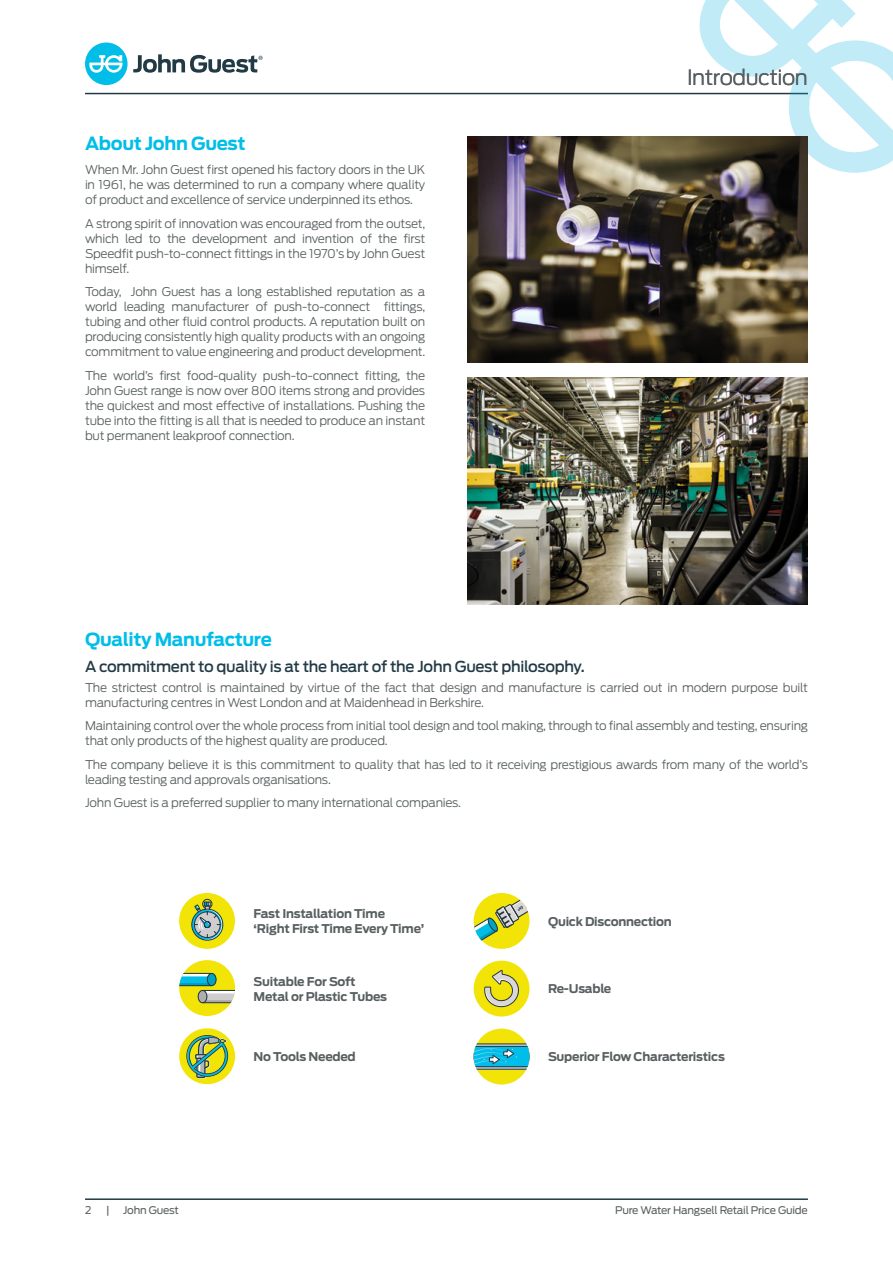
<style>
.page{position:relative;width:893px;height:1263px;background:#fff}
.page>*{position:absolute;margin:0;border:0;box-sizing:border-box;transform-origin:0 0}
.t1{font:300 21px "Antenna";letter-spacing:-.02em;color:#585f60}
.t2{font:700 18px "Antenna";letter-spacing:-.02em;color:#00bee8}
.t3{font:500 15px "Antenna";letter-spacing:-.02em;color:#223a45}
.t4{font:300 12px/15px "Antenna";letter-spacing:-.02em;color:#585f60;text-align:justify}
.t5{font:700 12px/15px "Antenna";letter-spacing:-.02em;color:#585f60}
.t6{font:10.5px "Antenna";letter-spacing:-.02em;color:#585f60}
</style>
<div class="page">
<hr style="left:85px;top:93px;width:723px;height:1px;background:#223a45">
<div style="left:85px;top:43px;width:43px;height:42px;background:#00bee8;border-radius:50%"></div>
<svg style="left:89px;top:55px;width:34px;height:18px"></svg>
<svg style="left:133px;top:54px;width:130px;height:19px"></svg>
<svg style="left:697px;top:0;width:196px;height:173px"></svg>
<hr style="left:85px;top:1198px;width:723px;height:2px;background:#223a45">
<img style="left:468px;top:136px;width:340px;height:227px">
<img style="left:468px;top:378px;width:340px;height:227px">
<div style="left:179px;top:960px;width:56px;height:56px;background:#f2e406;border-radius:50%"></div>
<svg style="left:179px;top:973px;width:56px;height:30px"></svg>
<div style="left:474px;top:961px;width:55px;height:55px;background:#f2e406;border-radius:50%"></div>
<svg style="left:484px;top:970px;width:35px;height:38px"></svg>
<div style="left:179px;top:1028px;width:56px;height:56px;background:#f2e406;border-radius:50%"></div>
<svg style="left:186px;top:1035px;width:42px;height:43px"></svg>
<div style="left:474px;top:1028px;width:55px;height:56px;background:#f2e406;border-radius:50%"></div>
<svg style="left:474px;top:1043px;width:55px;height:27px"></svg>
<div style="left:179px;top:893px;width:56px;height:56px;background:#f2e406;border-radius:50%"></div>
<svg style="left:191px;top:898px;width:33px;height:43px"></svg>
<svg style="left:474px;top:893px;width:56px;height:56px"></svg>
<h2 class="t2" style="left:85px;top:133px;width:162px">About John Guest</h2>
<p class="t4" style="left:85px;top:162px;width:342px">When Mr. John Guest first opened his factory doors in the UK in 1961, he was determined to run a company where quality of product and excellence of service underpinned its ethos.</p>
<p class="t4" style="left:85px;top:216px;width:342px">A strong spirit of innovation was encouraged from the outset, which led to the development and invention of the first Speedfit push-to-connect fittings in the 1970’s by John Guest himself.</p>
<p class="t4" style="left:85px;top:284px;width:342px">Today, John Guest has a long established reputation as a world leading manufacturer of push-to-connect fittings, tubing and other fluid control products. A reputation built on producing consistently high quality products with an ongoing commitment to value engineering and product development.</p>
<p class="t4" style="left:85px;top:368px;width:342px">The world’s first food-quality push-to-connect fitting, the John Guest range is now over 800 items strong and provides the quickest and most effective of installations. Pushing the tube into the fitting is all that is needed to produce an instant but permanent leakproof connection.</p>
<h1 class="t1" style="left:687px;top:65px;width:122px">Introduction</h1>
<h2 class="t2" style="left:85px;top:629px;width:188px">Quality Manufacture</h2>
<p class="t3" style="left:85px;top:658px;width:501px">A commitment to quality is at the heart of the John Guest philosophy.</p>
<p class="t4" style="left:85px;top:680px;width:724px">The strictest control is maintained by virtue of the fact that design and manufacture is carried out in modern purpose built manufacturing centres in West London and at Maidenhead in Berkshire.</p>
<p class="t4" style="left:85px;top:718px;width:724px">Maintaining control over the whole process from initial tool design and tool making, through to final assembly and testing, ensuring that only products of the highest quality are produced.</p>
<p class="t4" style="left:85px;top:757px;width:724px">The company believe it is this commitment to quality that has led to it receiving prestigious awards from many of the world’s leading testing and approvals organisations.</p>
<p class="t4" style="left:85px;top:795px;width:378px">John Guest is a preferred supplier to many international companies.</p>
<p class="t5" style="left:254px;top:906px;width:172px">Fast Installation Time ‘Right First Time Every Time’</p>
<p class="t5" style="left:548px;top:914px;width:125px">Quick Disconnection</p>
<p class="t5" style="left:254px;top:974px;width:135px">Suitable For Soft<br>Metal or Plastic Tubes</p>
<p class="t5" style="left:548px;top:981px;width:65px">Re-Usable</p>
<p class="t5" style="left:254px;top:1049px;width:104px">No Tools Needed</p>
<p class="t5" style="left:548px;top:1049px;width:178px">Superior Flow Characteristics</p>
<p class="t6" style="left:85px;top:1204px;width:8px">2</p>
<p class="t6" style="left:106px;top:1204px;width:5px">|</p>
<p class="t6" style="left:123px;top:1204px;width:57px">John Guest</p>
<p class="t6" style="left:615px;top:1204px;width:194px">Pure Water Hangsell Retail Price Guide</p>
</div>
